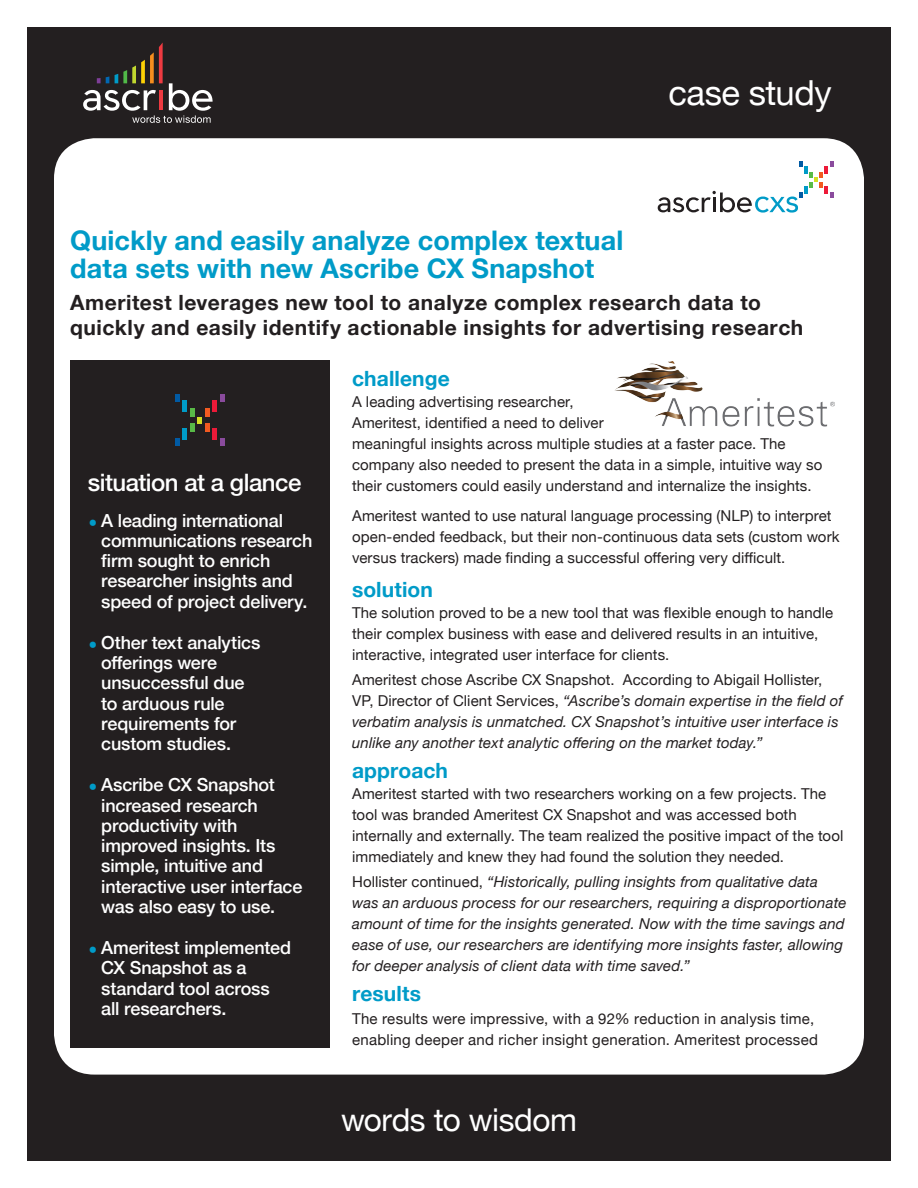
<style>
.page{position:relative;width:918px;height:1188px;background:#fff}
.page>*{position:absolute;margin:0;border:0;box-sizing:border-box;transform-origin:0 0}
.t1{font:34.5px "Helvetica Neue";letter-spacing:-.015em;color:#fff}
.t2{font:31.5px "Helvetica Neue";letter-spacing:-.015em;color:#fff}
.t3{font:700 27px/28.5px "Helvetica Neue";letter-spacing:.005em;color:#009bc8}
.side_bar_header{font:500 24px "Helvetica Neue";letter-spacing:-.02em;color:#fff}
.t4{font:700 21px/25.2px "Helvetica Neue";letter-spacing:.025em;color:#231f20}
.header_body{font:700 21px "Helvetica Neue";letter-spacing:.005em;color:#009bc8}
.t5{font:500 18px/20.2px "Helvetica Neue";letter-spacing:-.01em;color:#fff}
.header_body-2{font:italic 15px/21px "Helvetica Neue";letter-spacing:.01em;color:#231f20}
.body{font:15px/21px "Helvetica Neue";letter-spacing:.01em;color:#231f20}
.header_body-3{font:15px/21px "Helvetica Neue";letter-spacing:.005em;color:#231f20}
.s1{font-style:normal}
.s2{font-weight:700;font-size:28.5px;color:#009bc8}
</style>
<div class="page">
<div style="left:27px;top:27px;width:864px;height:1134px;background:#231f20"></div>
<div style="left:54px;top:138px;width:810px;height:937px;background:#fff;border-radius:40px"></div>
<div style="left:70px;top:360px;width:259px;height:688px;background:#231f20"></div>
<svg style="left:83px;top:42px;width:130px;height:81px"></svg>
<svg style="left:658px;top:162px;width:175px;height:51px"></svg>
<svg style="left:220px;top:439px;width:4px;height:7px"></svg>
<hr style="left:213px;top:429px;width:4px;height:11px;background:#ed1a38">
<svg style="left:175px;top:439px;width:5px;height:7px"></svg>
<hr style="left:183px;top:429px;width:4px;height:11px;background:#009bc7">
<div style="left:175px;top:394px;width:5px;height:8px;background:#015aa3"></div>
<hr style="left:183px;top:400px;width:4px;height:12px;background:#009bc7">
<svg style="left:190px;top:409px;width:19px;height:23px"></svg>
<svg style="left:220px;top:394px;width:4px;height:8px"></svg>
<hr style="left:213px;top:400px;width:4px;height:12px;background:#ed1a38">
<img style="left:615px;top:362px;width:220px;height:65px">
<p class="t1" style="left:668px;top:68px;width:165px">case study</p>
<p class="t3" style="left:70px;top:227px;width:555px">Quickly and easily analyze complex textual data sets with new Ascribe CX Snapshot</p>
<p class="t4" style="left:70px;top:290px;width:735px">Ameritest leverages new tool to analyze complex research data to quickly and easily identify actionable insights for advertising research</p>
<p class="header_body" style="left:352px;top:362px;width:99px">challenge</p>
<p class="body" style="left:352px;top:392px;width:472px">A leading advertising researcher,<br>Ameritest, identified a need to deliver<br>meaningful insights across multiple studies at a faster pace. The company also needed to present the data in a simple, intuitive way so their customers could easily understand and internalize the insights.</p>
<p class="body" style="left:352px;top:506px;width:489px">Ameritest wanted to use natural language processing (NLP) to interpret open-ended feedback, but their non-continuous data sets (custom work versus trackers) made finding a successful offering very difficult.</p>
<p class="header_body" style="left:352px;top:573px;width:82px">solution</p>
<p class="header_body-3" style="left:352px;top:603px;width:483px">The solution proved to be a new tool that was flexible enough to handle their complex business with ease and delivered results in an intuitive, interactive, integrated user interface for clients.</p>
<p class="header_body-2" style="left:352px;top:670px;width:492px"><span class="s1">Ameritest chose Ascribe CX Snapshot. According to Abigail Hollister, VP, Director of Client Services,</span> “Ascribe’s domain expertise in the field of verbatim analysis is unmatched. CX Snapshot’s intuitive user interface is unlike any another text analytic offering on the market today.”</p>
<p class="header_body" style="left:352px;top:754px;width:98px">approach</p>
<p class="header_body-3" style="left:352px;top:784px;width:493px">Ameritest started with two researchers working on a few projects. The tool was branded Ameritest CX Snapshot and was accessed both internally and externally. The team realized the positive impact of the tool immediately and knew they had found the solution they needed.</p>
<p class="header_body-2" style="left:352px;top:872px;width:496px"><span class="s1">Hollister continued,</span> “Historically, pulling insights from qualitative data was an arduous process for our researchers, requiring a disproportionate amount of time for the insights generated. Now with the time savings and ease of use, our researchers are identifying more insights faster, allowing for deeper analysis of client data with time saved.”</p>
<p class="header_body" style="left:352px;top:977px;width:70px">results</p>
<p class="body" style="left:352px;top:1009px;width:467px">The results were impressive, with a 92% reduction in analysis time, enabling deeper and richer insight generation. Ameritest processed</p>
<p class="side_bar_header" style="left:88px;top:464px;width:215px">situation at a glance</p>
<p class="t5" style="left:101px;top:509px;width:213px;text-indent:-14px"><span class="s2">•</span> A leading international communications research firm sought to enrich researcher insights and speed of project delivery.</p>
<p class="t5" style="left:101px;top:631px;width:161px;text-indent:-14px"><span class="s2">•</span> Other text analytics offerings were unsuccessful due to arduous rule requirements for custom studies.</p>
<p class="t5" style="left:101px;top:773px;width:203px;text-indent:-14px"><span class="s2">•</span> Ascribe CX Snapshot increased research productivity with improved insights. Its simple, intuitive and interactive user interface was also easy to use.</p>
<p class="t5" style="left:101px;top:936px;width:191px;text-indent:-14px"><span class="s2">•</span> Ameritest implemented<br>CX Snapshot as a standard tool across all researchers.</p>
<p class="t2" style="left:341px;top:1097px;width:237px">words to wisdom</p>
</div>
